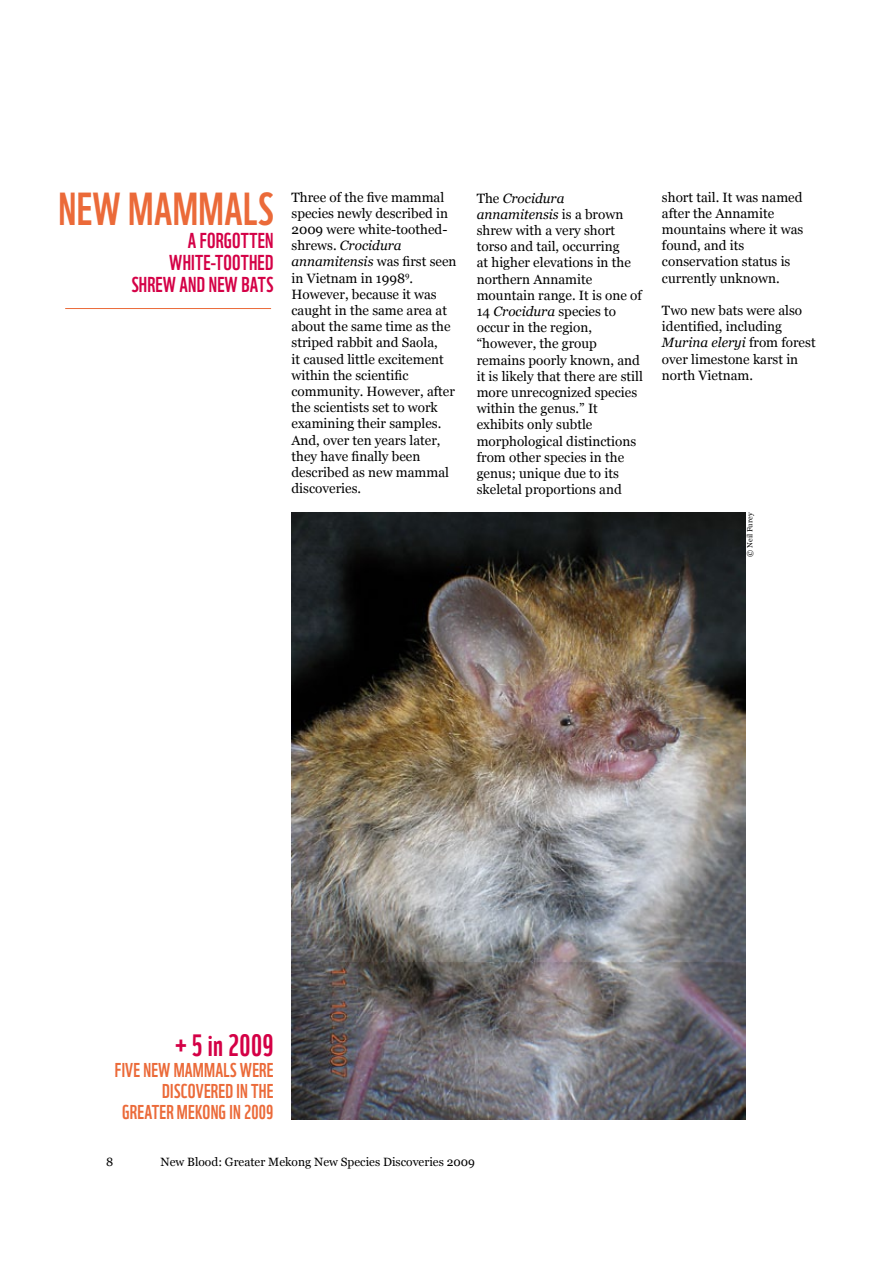
<style>
.page{position:relative;width:893px;height:1263px;background:#fff}
.page>*{position:absolute;margin:0;border:0;box-sizing:border-box;transform-origin:0 0}
.t1{font:45px "WWF";letter-spacing:.01em;color:#eb6a39}
.t2{font:30px "WWF";letter-spacing:.01em;color:#d40046}
.t3{font:21px/22.5px "WWF";letter-spacing:.01em;color:#d40046;text-align:right}
.t4{font:19.5px/21px "WWF";letter-spacing:.01em;color:#eb6a39;text-align:right}
.t5{font:13.5px/16.2px "Georgia";color:#000}
.t6{font:12px "Georgia";color:#000}
.t7{font:7.5px "Georgia";letter-spacing:.005em;color:#000}
.s1{font-style:italic}
</style>
<div class="page">
<hr style="left:65px;top:308px;width:206px;height:1px;background:#eb6a39">
<img style="left:292px;top:513px;width:454px;height:607px">
<h1 class="t1" style="left:59px;top:174px;width:216px">NEW MAMMALS</h1>
<h3 class="t3" style="left:131px;top:227px;width:144px">A FORGOTTEN<br>WHITE-TOOTHED<br>SHREW AND NEW BATS</h3>
<p class="t5" style="left:292px;top:189px;width:167px">Three of the five mammal species newly described in<br>2009 were white-toothed&shy;shrews. <span class="s1">Crocidura annamitensis</span> was first seen in Vietnam in 1998<sup>9</sup>.<br>However, because it was caught in the same area at about the same time as the striped rabbit and Saola,<br>it caused little excitement within the scientific community. However, after the scientists set to work examining their samples.<br>And, over ten years later, they have finally been described as new mammal discoveries.</p>
<p class="t5" style="left:477px;top:190px;width:168px">The <span class="s1">Crocidura annamitensis</span> is a brown shrew with a very short torso and tail, occurring<br>at higher elevations in the northern Annamite mountain range. It is one of<br>14 <span class="s1">Crocidura</span> species to occur in the region, “however, the group remains poorly known, and it is likely that there are still more unrecognized species within the genus.” It exhibits only subtle morphological distinctions from other species in the genus; unique due to its skeletal proportions and</p>
<p class="t5" style="left:662px;top:189px;width:143px">short tail. It was named after the Annamite mountains where it was found, and its conservation status is currently unknown.</p>
<p class="t5" style="left:662px;top:302px;width:155px">Two new bats were also identified, including<br><span class="s1">Murina eleryi</span> from forest over limestone karst in north Vietnam.</p>
<p class="t7" style="left:745px;top:557px;width:46px;rotate:-90deg">© Neil Furey</p>
<h2 class="t2" style="left:175px;top:1022px;width:100px">+ 5 in 2009</h2>
<h3 class="t4" style="left:115px;top:1058px;width:160px">FIVE NEW MAMMALS WERE<br>DISCOVERED IN THE<br>GREATER MEKONG IN 2009</h3>
<p class="t6" style="left:106px;top:1154px;width:9px">8</p>
<p class="t6" style="left:160px;top:1154px;width:316px">New Blood: Greater Mekong New Species Discoveries 2009</p>
</div>
